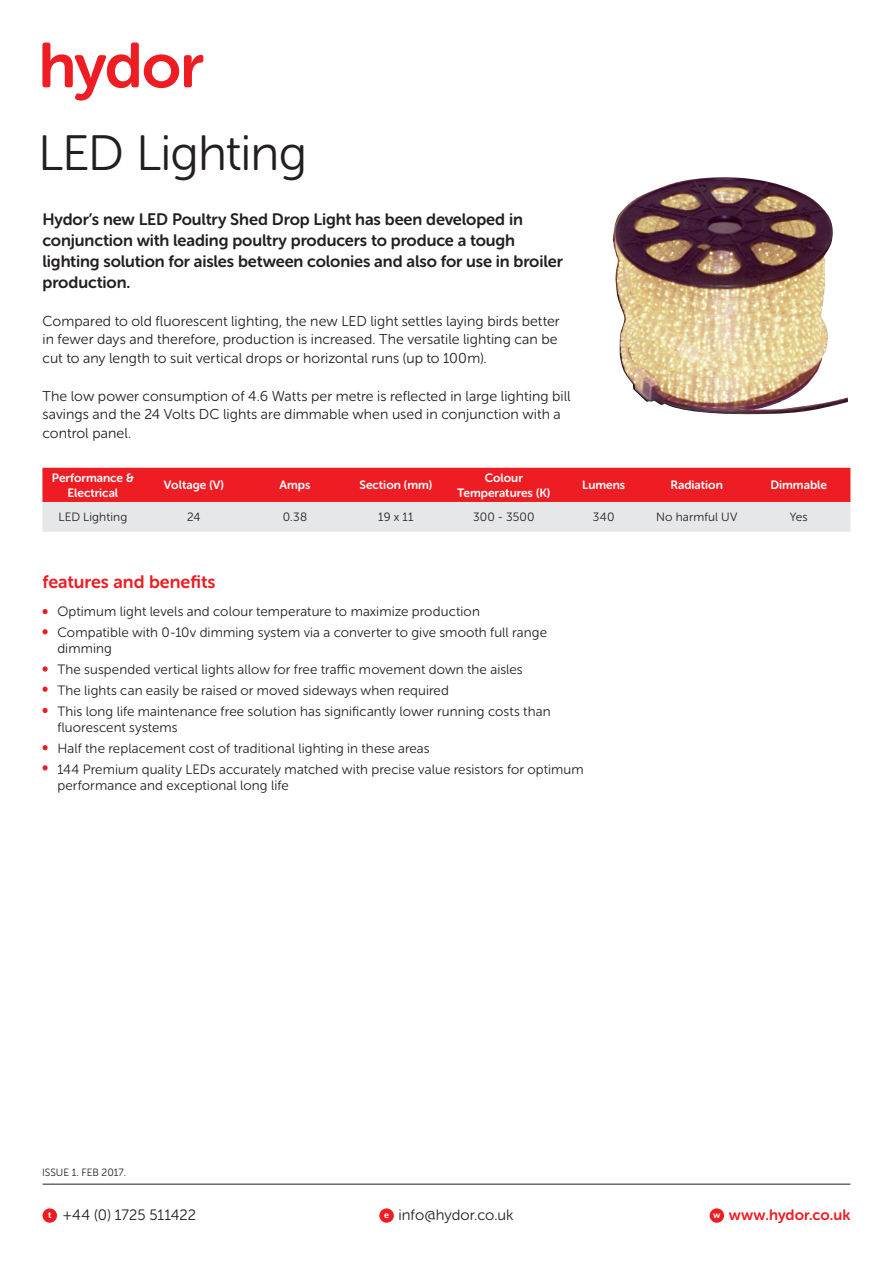
<style>
.page{position:relative;width:893px;height:1263px;background:#fff}
.page>*{position:absolute;margin:0;border:0;box-sizing:border-box;transform-origin:0 0}
.t1{font:49.5px "Museo Sans Rounded 300";letter-spacing:-.02em;color:#231f20}
.t2{font:18px "Museo Sans Rounded 700";color:#ee1d23}
.t3{font:16.5px/21px "Museo Sans Rounded 700";letter-spacing:-.005em;color:#231f20}
.t4{font:15px "Museo Sans Rounded 300";color:#231f20}
.t5{font:15px "Museo Sans Rounded 700";letter-spacing:.005em;color:#ee1d23}
.t6{font:14.25px/18.8px "Museo Sans Rounded 300";letter-spacing:.005em;color:#231f20}
.t7{font:13.5px/20.7px "Museo Sans Rounded 300";letter-spacing:.005em;color:#231f20}
.t8{font:12px/15px "Museo Sans Rounded 700";color:#fff;text-align:center}
.t9{font:12px "Museo Sans Rounded 300";letter-spacing:.01em;color:#231f20}
.t10{font:10.5px "Museo Sans Rounded 300";color:#231f20}
.s1{font-family:"Museo Sans Rounded 700";font-size:9px;color:#fff}
.s2{font-size:9px;color:#fff}
</style>
<div class="page">
<hr style="left:43px;top:1184px;width:807px;height:1px;background:#231f20">
<svg style="left:42px;top:43px;width:161px;height:58px"></svg>
<div style="left:379px;top:1208px;width:15px;height:15px;background:#ee1d23;border-radius:50%"></div>
<div style="left:43px;top:1208px;width:14px;height:15px;background:#ee1d23;border-radius:50%"></div>
<div style="left:710px;top:1208px;width:14px;height:15px;background:#ee1d23;border-radius:50%"></div>
<svg style="left:43px;top:609px;width:5px;height:5px"></svg>
<svg style="left:43px;top:629px;width:5px;height:5px"></svg>
<svg style="left:43px;top:666px;width:5px;height:6px"></svg>
<svg style="left:43px;top:686px;width:5px;height:6px"></svg>
<svg style="left:43px;top:708px;width:5px;height:5px"></svg>
<svg style="left:43px;top:745px;width:5px;height:5px"></svg>
<svg style="left:43px;top:765px;width:5px;height:5px"></svg>
<img style="left:612px;top:177px;width:236px;height:238px">
<svg style="left:42px;top:468px;width:808px;height:64px;background:#ea7c80"></svg>
<h1 class="t1" style="left:38px;top:126px;width:271px">LED Lighting</h1>
<p class="t3" style="left:43px;top:209px;width:522px">Hydor’s new LED Poultry Shed Drop Light has been developed in conjunction with leading poultry producers to produce a tough lighting solution for aisles between colonies and also for use in broiler production.</p>
<p class="t6" style="left:43px;top:311px;width:519px">Compared to old fluorescent lighting, the new LED light settles laying birds better in fewer days and therefore, production is increased. The versatile lighting can be cut to any length to suit vertical drops or horizontal runs (up to 100m).</p>
<p class="t6" style="left:43px;top:386px;width:530px">The low power consumption of 4.6 Watts per metre is reflected in large lighting bill savings and the 24 Volts DC lights are dimmable when used in conjunction with a control panel.</p>
<p class="t8" style="left:52px;top:470px;width:84px">Performance &amp;<br>Electrical</p>
<p class="t8" style="left:164px;top:478px;width:61px">Voltage (V)</p>
<p class="t8" style="left:279px;top:478px;width:32px">Amps</p>
<p class="t8" style="left:359px;top:478px;width:74px">Section (mm)</p>
<p class="t8" style="left:457px;top:470px;width:95px">Colour<br>Temperatures (K)</p>
<p class="t8" style="left:582px;top:478px;width:45px">Lumens</p>
<p class="t8" style="left:671px;top:478px;width:54px">Radiation</p>
<p class="t8" style="left:770px;top:478px;width:58px">Dimmable</p>
<p class="t9" style="left:59px;top:511px;width:70px">LED Lighting</p>
<p class="t9" style="left:187px;top:511px;width:15px">24</p>
<p class="t9" style="left:283px;top:511px;width:26px">0.38</p>
<p class="t9" style="left:378px;top:511px;width:37px">19 x 11</p>
<p class="t9" style="left:473px;top:511px;width:63px">300 - 3500</p>
<p class="t9" style="left:593px;top:511px;width:23px">340</p>
<p class="t9" style="left:656px;top:511px;width:83px">No harmful UV</p>
<p class="t9" style="left:790px;top:511px;width:19px">Yes</p>
<h2 class="t2" style="left:43px;top:571px;width:175px">features and benefits</h2>
<p class="t7" style="left:57px;top:601px;width:491px">Optimum light levels and colour temperature to maximize production<br>Compatible with 0-10v dimming system via a converter to give smooth full range</p>
<p class="t7" style="left:57px;top:638px;width:495px">dimming<br>The suspended vertical lights allow for free traffic movement down the aisles<br>The lights can easily be raised or moved sideways when required<br>This long life maintenance free solution has significantly lower running costs than</p>
<p class="t7" style="left:57px;top:717px;width:528px">fluorescent systems<br>Half the replacement cost of traditional lighting in these areas<br>144 Premium quality LEDs accurately matched with precise value resistors for optimum</p>
<p class="t7" style="left:57px;top:775px;width:233px">performance and exceptional long life</p>
<p class="t10" style="left:42px;top:1167px;width:86px">ISSUE 1. FEB 2017.</p>
<p class="t4" style="left:48px;top:1207px;width:149px"><span class="s1">t</span> +44 (0) 1725 511422</p>
<p class="t4" style="left:384px;top:1207px;width:131px"><span class="s1">e</span> info@hydor.co.uk</p>
<p class="t5" style="left:713px;top:1207px;width:139px"><span class="s2">w</span> www.hydor.co.uk</p>
</div>
